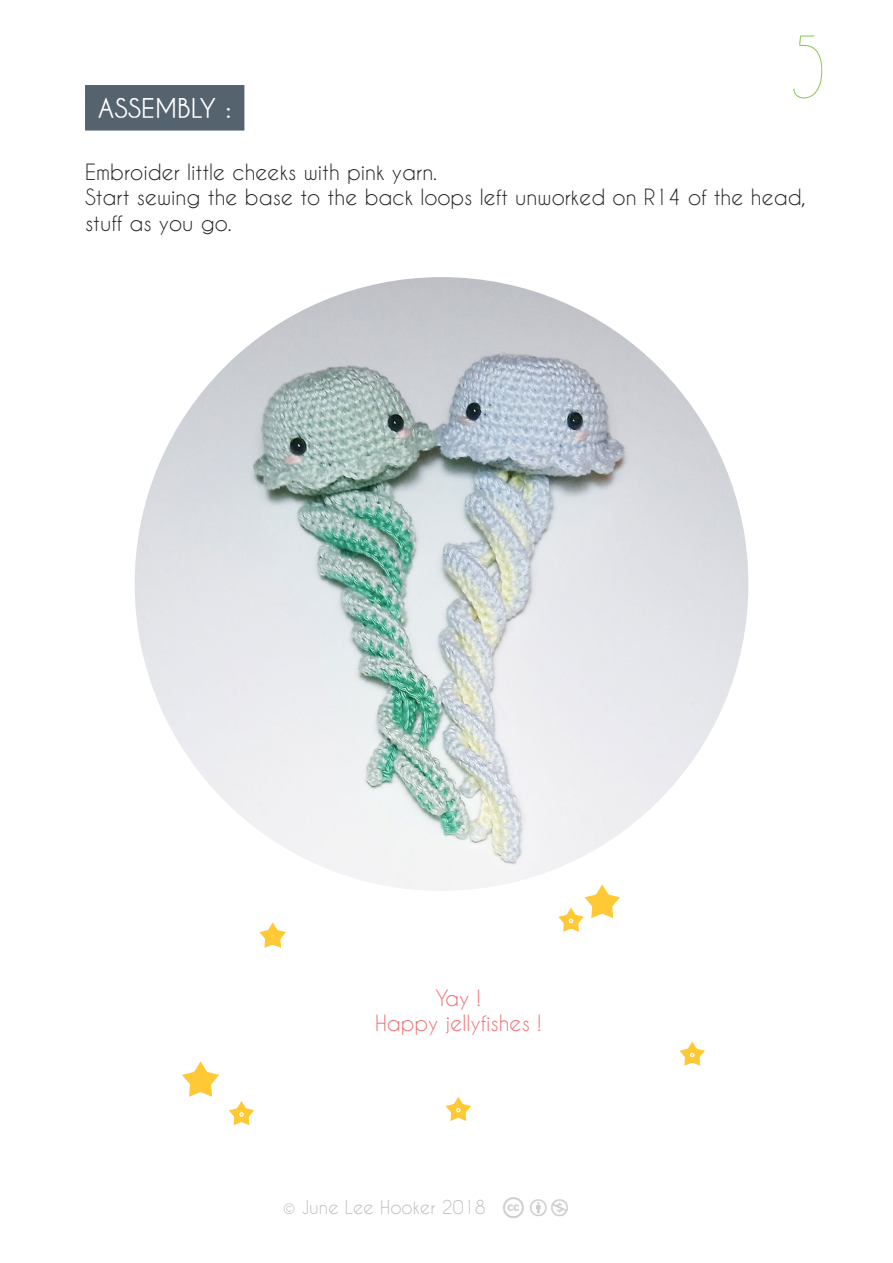
<style>
.page{position:relative;width:893px;height:1263px;background:#fff}
.page>*{position:absolute;margin:0;border:0;box-sizing:border-box;transform-origin:0 0}
.t1{font:500 90px "Dilem Handwritten";color:#8ec95d}
.t2{font:700 27px "Caviar Dreams";color:#fff}
.t3{font:21px/25.2px "Caviar Dreams";color:#231f20}
.t4{font:21px "Caviar Dreams";color:#ef6d71}
.t5{font:18px "Caviar Dreams";color:#bcbdc0}
</style>
<div class="page">
<img style="left:503px;top:1197px;width:65px;height:21px">
<div style="left:91px;top:91px;width:147px;height:33px;background:#55636e"></div>
<div style="left:85px;top:85px;width:159px;height:46px;border:13px solid #55636e"></div>
<svg style="left:679px;top:1041px;width:26px;height:25px"></svg>
<svg style="left:558px;top:884px;width:62px;height:48px"></svg>
<svg style="left:259px;top:922px;width:27px;height:26px"></svg>
<svg style="left:182px;top:1061px;width:72px;height:65px"></svg>
<svg style="left:445px;top:1097px;width:26px;height:24px"></svg>
<img style="left:135px;top:277px;width:613px;height:614px;border-radius:307px">
<p class="t2" style="left:98px;top:93px;width:135px">ASSEMBLY :</p>
<h1 class="t1" style="left:789px;top:30px;width:40px">5</h1>
<p class="t3" style="left:85px;top:160px;width:354px">Embroider little cheeks with pink yarn.</p>
<p class="t3" style="left:85px;top:185px;width:722px">Start sewing the base to the back loops left unworked on R14 of the head, stuff as you go.</p>
<p class="t4" style="left:436px;top:986px;width:47px">Yay !</p>
<p class="t4" style="left:375px;top:1011px;width:168px">Happy jellyfishes !</p>
<p class="t5" style="left:283px;top:1198px;width:204px">© June Lee Hooker 2018</p>
</div>
